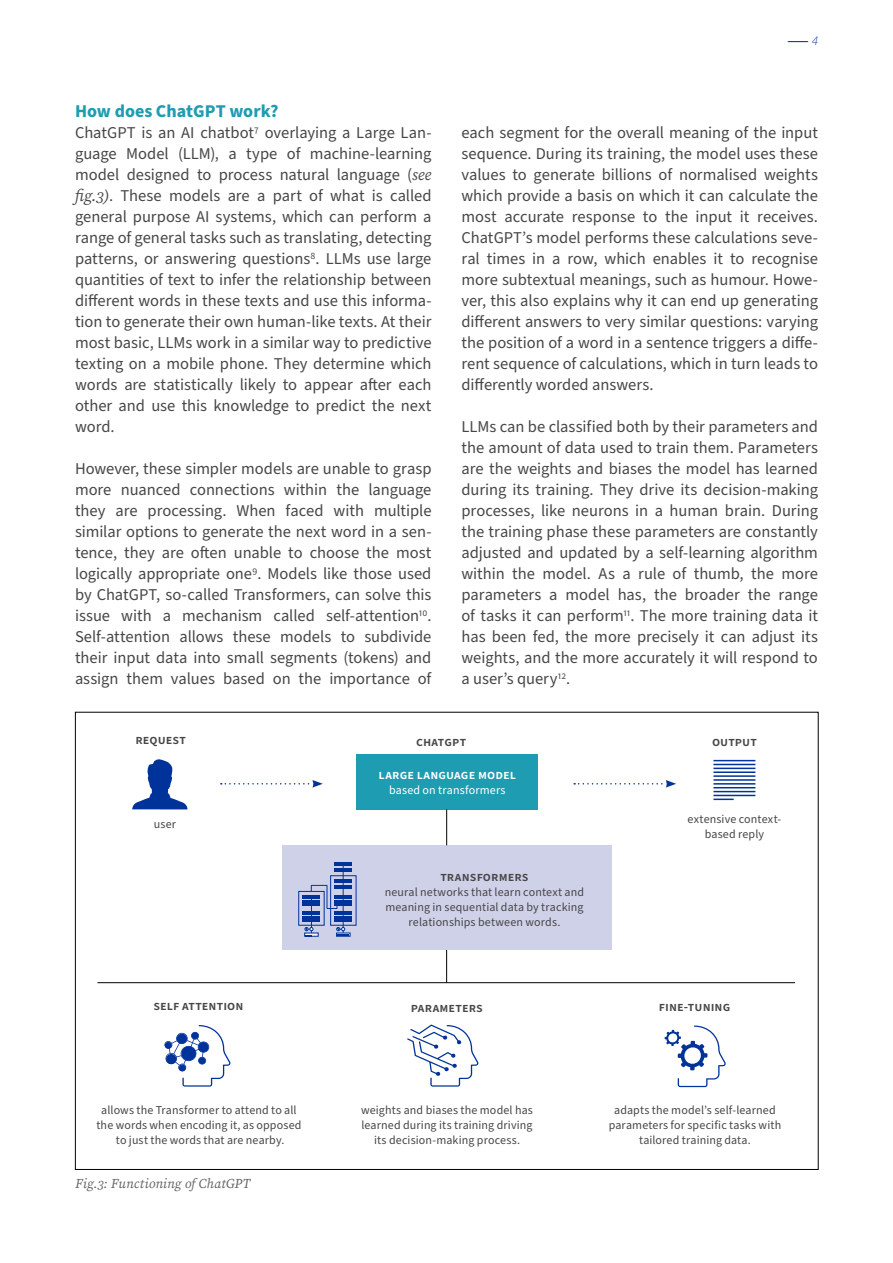
<style>
.page{position:relative;width:893px;height:1263px;background:#fff}
.page>*{position:absolute;margin:0;border:0;box-sizing:border-box;transform-origin:0 0}
.t1{font:700 18px "Source Sans Pro";color:#1e9db2}
.t2{font:16.5px/21px "Source Sans Pro";color:#474747;text-align:justify}
.t3{font:600 13.5px "Source Sans Pro";letter-spacing:.005em;color:#474747}
.t4{font:italic 13.5px "Source Serif 4";letter-spacing:.01em;color:#626262}
.t5{font:600 13.5px "Source Sans Pro";letter-spacing:.01em;color:#fff}
.t6{font:600 13.5px "Source Serif 4";color:#039}
.t7{font:12px/15px "Source Sans Pro";letter-spacing:.01em;color:#474747;text-align:center}
.t8{font:12px "Source Sans Pro";letter-spacing:.015em;color:#fff}
.s1{font-family:"Source Serif 4";font-style:italic}
.s2{font-family:"Source Sans Pro";font-weight:300;font-style:italic}
</style>
<div class="page">
<div style="left:283px;top:845px;width:329px;height:104px;background:#cfd1e9"></div>
<svg style="left:221px;top:780px;width:102px;height:8px"></svg>
<svg style="left:574px;top:780px;width:102px;height:8px"></svg>
<div style="left:356px;top:754px;width:182px;height:55px;background:#1e9db2"></div>
<div style="left:298px;top:891px;width:27px;height:34px;border:1px solid #039"></div>
<hr style="left:303px;top:895px;width:17px;height:3px;background:#039">
<svg style="left:304px;top:933px;width:15px;height:4px"></svg>
<hr style="left:311px;top:898px;width:1px;height:35px;background:#039">
<hr style="left:303px;top:911px;width:17px;height:3px;background:#039">
<div style="left:303px;top:900px;width:17px;height:6px;background:#039"></div>
<div style="left:303px;top:917px;width:17px;height:5px;background:#039"></div>
<hr style="left:343px;top:866px;width:1px;height:67px;background:#039">
<div style="left:330px;top:875px;width:26px;height:50px;border:1px solid #039"></div>
<hr style="left:335px;top:880px;width:17px;height:3px;background:#039">
<hr style="left:335px;top:885px;width:17px;height:4px;background:#039">
<hr style="left:335px;top:895px;width:17px;height:3px;background:#039">
<div style="left:335px;top:900px;width:17px;height:6px;background:#039"></div>
<hr style="left:335px;top:911px;width:17px;height:3px;background:#039">
<div style="left:335px;top:917px;width:17px;height:5px;background:#039"></div>
<svg style="left:336px;top:933px;width:14px;height:4px"></svg>
<hr style="left:335px;top:862px;width:17px;height:4px;background:#039">
<hr style="left:335px;top:868px;width:17px;height:3px;background:#039">
<svg style="left:311px;top:885px;width:27px;height:24px"></svg>
<svg style="left:304px;top:927px;width:9px;height:9px"></svg>
<svg style="left:336px;top:927px;width:12px;height:9px"></svg>
<hr style="left:97px;top:982px;width:698px;height:1px;background:#000">
<hr style="left:446px;top:809px;width:1px;height:36px;background:#000">
<svg style="left:407px;top:1024px;width:71px;height:62px"></svg>
<svg style="left:132px;top:759px;width:55px;height:50px"></svg>
<hr style="left:446px;top:950px;width:1px;height:33px;background:#000">
<svg style="left:665px;top:1025px;width:61px;height:62px"></svg>
<svg style="left:164px;top:1025px;width:67px;height:61px"></svg>
<hr style="left:713px;top:760px;width:42px;height:1px;background:#039">
<hr style="left:713px;top:764px;width:42px;height:1px;background:#039">
<hr style="left:713px;top:768px;width:42px;height:1px;background:#039">
<hr style="left:713px;top:771px;width:42px;height:2px;background:#039">
<hr style="left:713px;top:775px;width:42px;height:2px;background:#039">
<hr style="left:713px;top:779px;width:42px;height:2px;background:#039">
<hr style="left:713px;top:783px;width:42px;height:2px;background:#039">
<hr style="left:713px;top:787px;width:42px;height:1px;background:#039">
<hr style="left:713px;top:791px;width:42px;height:1px;background:#039">
<hr style="left:713px;top:795px;width:42px;height:1px;background:#039">
<hr style="left:713px;top:798px;width:21px;height:2px;background:#039">
<p class="t1" style="left:75px;top:99px;width:205px">How does ChatGPT work?</p>
<p class="t2" style="left:75px;top:123px;width:358px">ChatGPT is an AI chatbot<sup>7</sup> overlaying a Large Lan&shy;guage Model (LLM), a type of machine-learning model designed to process natural language (<span class="s1">see fig.3)</span>. These models are a part of what is called general purpose AI systems, which can perform a range of general tasks such as translating, detecting patterns, or answering questions<sup>8</sup>. LLMs use large quantities of text to infer the relationship between different words in these texts and use this informa&shy;tion to generate their own human-like texts. At their most basic, LLMs work in a similar way to predictive texting on a mobile phone. They determine which words are statistically likely to appear after each other and use this knowledge to predict the next word.</p>
<p class="t2" style="left:75px;top:459px;width:358px">However, these simpler models are unable to grasp more nuanced connections within the language they are processing. When faced with multiple similar options to generate the next word in a sen&shy;tence, they are often unable to choose the most logically appropriate one<sup>9</sup>. Models like those used by ChatGPT, so-called Transformers, can solve this issue with a mechanism called self-attention<sup>10</sup>.<br>Self-attention allows these models to subdivide their input data into small segments (tokens) and assign them values based on the importance of</p>
<p class="t6" style="left:787px;top:31px;width:32px">⸺ <span class="s2">4</span></p>
<p class="t2" style="left:461px;top:123px;width:358px">each segment for the overall meaning of the input sequence. During its training, the model uses these values to generate billions of normalised weights which provide a basis on which it can calculate the most accurate response to the input it receives.<br>ChatGPT’s model performs these calculations seve&shy;ral times in a row, which enables it to recognise more subtextual meanings, such as humour. Howe&shy;ver, this also explains why it can end up generating different answers to very similar questions: varying the position of a word in a sentence triggers a diffe&shy;rent sequence of calculations, which in turn leads to differently worded answers.</p>
<p class="t2" style="left:461px;top:417px;width:358px">LLMs can be classified both by their parameters and the amount of data used to train them. Parameters are the weights and biases the model has learned during its training. They drive its decision-making processes, like neurons in a human brain. During the training phase these parameters are constantly adjusted and updated by a self-learning algorithm within the model. As a rule of thumb, the more parameters a model has, the broader the range of tasks it can perform<sup>11</sup>. The more training data it has been fed, the more precisely it can adjust its weights, and the more accurately it will respond to a user’s query<sup>12</sup>.</p>
<p class="t3" style="left:135px;top:731px;width:52px">request</p>
<p class="t3" style="left:416px;top:732px;width:52px">chatgpt</p>
<p class="t5" style="left:379px;top:766px;width:139px">large language model</p>
<p class="t8" style="left:389px;top:782px;width:118px">based on transformers</p>
<p class="t3" style="left:712px;top:732px;width:46px">output</p>
<p class="t7" style="left:154px;top:816px;width:24px">user</p>
<p class="t7" style="left:688px;top:812px;width:95px">extensive context&shy;based reply</p>
<p class="t3" style="left:440px;top:868px;width:90px">transformers</p>
<p class="t7" style="left:385px;top:885px;width:201px">neural networks that learn context and meaning in sequential data by tracking relationships between words.</p>
<p class="t3" style="left:154px;top:997px;width:92px">self attention</p>
<p class="t3" style="left:411px;top:998px;width:74px">parameters</p>
<p class="t3" style="left:659px;top:997px;width:73px">fine-tuning</p>
<p class="t7" style="left:96px;top:1103px;width:207px">allows the Transformer to attend to all the words when encoding it, as opposed to just the words that are nearby.</p>
<p class="t4" style="left:76px;top:1174px;width:176px">Fig.3: Functioning of ChatGPT</p>
<p class="t7" style="left:361px;top:1102px;width:173px">weights and biases the model has learned during its training driving its decision-making process.</p>
<p class="t7" style="left:609px;top:1102px;width:174px">adapts the model’s self-learned parameters for specific tasks with tailored training data.</p>
</div>
